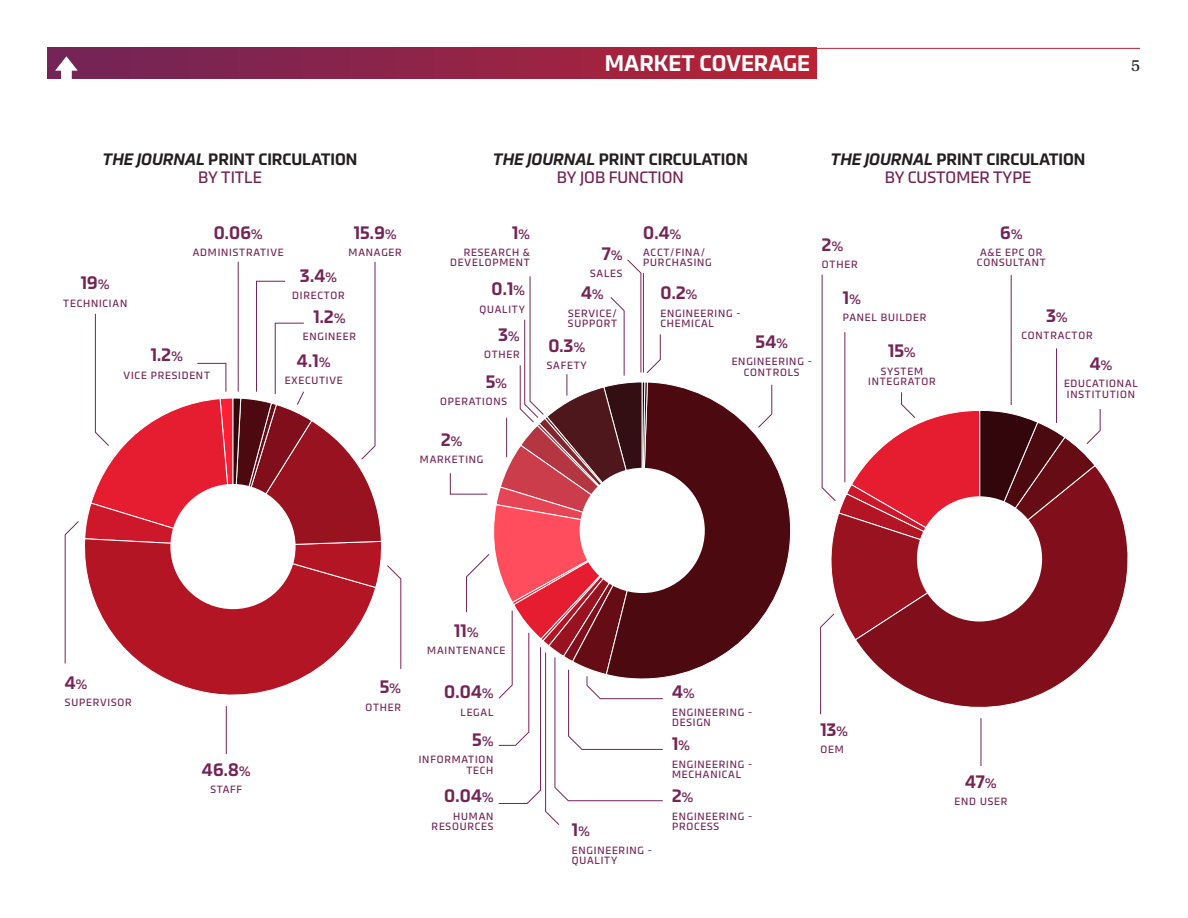
<style>
.page{position:relative;width:1188px;height:918px;background:#fff}
.page>*{position:absolute;margin:0;border:0;box-sizing:border-box;transform-origin:0 0}
.t1{font:500 22.5px "Demo";color:#fff}
.Base_Style__Demo{font:500 18px "Demo";letter-spacing:.005em;color:#742455}
.Subhead{font:500 16.5px/18px "Demo";color:#231f20;text-align:center}
.t2{font:15px "Algebra Regular No 2";color:#231f20}
.Base_Style__Demo-2{font:10.5px/10.5px "Demo";letter-spacing:.08em;color:#742455}
.s1{font-style:italic}
.s2{font-weight:400;color:#742455}
.s3{font-weight:400;font-size:13.5px}
</style>
<div class="page">
<svg style="left:663px;top:383px;width:128px;height:295px"></svg>
<div style="left:580px;top:468px;width:125px;height:125px;background:#fff;border-radius:50%"></div>
<svg style="left:758px;top:384px;width:14px;height:44px"></svg>
<svg style="left:450px;top:259px;width:213px;height:566px"></svg>
<hr style="left:226px;top:706px;width:1px;height:48px;background:#742455">
<svg style="left:149px;top:669px;width:168px;height:43px"></svg>
<svg style="left:65px;top:261px;width:336px;height:408px"></svg>
<hr style="left:981px;top:718px;width:1px;height:48px;background:#742455">
<svg style="left:980px;top:474px;width:148px;height:252px"></svg>
<svg style="left:820px;top:274px;width:281px;height:441px"></svg>
<div style="left:917px;top:496px;width:125px;height:126px;background:#fff;border-radius:50%"></div>
<hr style="left:48px;top:48px;width:1092px;height:1px;background:#bb2332">
<div style="left:48px;top:48px;width:768px;height:30px;background:linear-gradient(to right,#6e2459,#b52336)"></div>
<svg style="left:55px;top:56px;width:23px;height:23px"></svg>
<p class="t1" style="left:605px;top:49px;width:207px">MARKET COVERAGE</p>
<h3 class="t2" style="left:1131px;top:55px;width:10px">5</h3>
<p class="Subhead" style="left:103px;top:150px;width:256px"><span class="s1">THE JOURNAL</span> PRINT CIRCULATION<br><span class="s2">BY TITLE</span></p>
<p class="Subhead" style="left:831px;top:150px;width:256px"><span class="s1">THE JOURNAL</span> PRINT CIRCULATION<br><span class="s2">BY CUSTOMER TYPE</span></p>
<p class="Subhead" style="left:493px;top:150px;width:256px"><span class="s1">THE JOURNAL</span> PRINT CIRCULATION<br><span class="s2">BY JOB FUNCTION</span></p>
<p class="Base_Style__Demo" style="left:214px;top:221px;width:50px">0.06<span class="s3">%</span></p>
<p class="Base_Style__Demo-2" style="left:193px;top:247px;width:92px">ADMINISTRATIVE</p>
<p class="Base_Style__Demo" style="left:354px;top:221px;width:44px">15.9<span class="s3">%</span></p>
<p class="Base_Style__Demo-2" style="left:349px;top:247px;width:55px">MANAGER</p>
<p class="Base_Style__Demo" style="left:81px;top:272px;width:30px">19<span class="s3">%</span></p>
<p class="Base_Style__Demo-2" style="left:63px;top:298px;width:65px">TECHNICIAN</p>
<p class="Base_Style__Demo" style="left:151px;top:344px;width:34px">1.2<span class="s3">%</span></p>
<p class="Base_Style__Demo-2" style="left:124px;top:370px;width:88px">VICE PRESIDENT</p>
<p class="Base_Style__Demo" style="left:300px;top:264px;width:38px">3.4<span class="s3">%</span></p>
<p class="Base_Style__Demo-2" style="left:292px;top:290px;width:54px">DIRECTOR</p>
<p class="Base_Style__Demo" style="left:313px;top:305px;width:34px">1.2<span class="s3">%</span></p>
<p class="Base_Style__Demo-2" style="left:303px;top:332px;width:55px">ENGINEER</p>
<p class="Base_Style__Demo" style="left:297px;top:349px;width:35px">4.1<span class="s3">%</span></p>
<p class="Base_Style__Demo-2" style="left:285px;top:375px;width:59px">EXECUTIVE</p>
<p class="Base_Style__Demo" style="left:512px;top:221px;width:19px">1<span class="s3">%</span></p>
<p class="Base_Style__Demo-2" style="left:450px;top:247px;width:81px;text-align:right">RESEARCH &amp;<br>DEVELOPMENT</p>
<p class="Base_Style__Demo" style="left:491px;top:278px;width:35px">0.1<span class="s3">%</span></p>
<p class="Base_Style__Demo-2" style="left:480px;top:304px;width:47px">QUALITY</p>
<p class="Base_Style__Demo" style="left:499px;top:323px;width:23px">3<span class="s3">%</span></p>
<p class="Base_Style__Demo-2" style="left:484px;top:349px;width:37px">OTHER</p>
<p class="Base_Style__Demo" style="left:486px;top:370px;width:23px">5<span class="s3">%</span></p>
<p class="Base_Style__Demo-2" style="left:440px;top:396px;width:69px">OPERATIONS</p>
<p class="Base_Style__Demo" style="left:441px;top:428px;width:23px">2<span class="s3">%</span></p>
<p class="Base_Style__Demo-2" style="left:420px;top:454px;width:65px">MARKETING</p>
<p class="Base_Style__Demo" style="left:602px;top:242px;width:22px">7<span class="s3">%</span></p>
<p class="Base_Style__Demo-2" style="left:590px;top:268px;width:34px">SALES</p>
<p class="Base_Style__Demo" style="left:581px;top:281px;width:24px">4<span class="s3">%</span></p>
<p class="Base_Style__Demo-2" style="left:568px;top:308px;width:51px">SERVICE/<br>SUPPORT</p>
<p class="Base_Style__Demo" style="left:548px;top:334px;width:38px">0.3<span class="s3">%</span></p>
<p class="Base_Style__Demo-2" style="left:547px;top:360px;width:41px">SAFETY</p>
<p class="Base_Style__Demo" style="left:643px;top:221px;width:39px">0.4<span class="s3">%</span></p>
<p class="Base_Style__Demo-2" style="left:643px;top:247px;width:70px">ACCT/FINA/<br>PURCHASING</p>
<p class="Base_Style__Demo" style="left:660px;top:281px;width:38px">0.2<span class="s3">%</span></p>
<p class="Base_Style__Demo-2" style="left:660px;top:308px;width:82px">ENGINEERING -<br>CHEMICAL</p>
<p class="Base_Style__Demo" style="left:756px;top:330px;width:34px">54<span class="s3">%</span></p>
<p class="Base_Style__Demo-2" style="left:732px;top:356px;width:82px;text-align:center">ENGINEERING -<br>CONTROLS</p>
<p class="Base_Style__Demo" style="left:822px;top:233px;width:23px">2<span class="s3">%</span></p>
<p class="Base_Style__Demo-2" style="left:822px;top:259px;width:37px">OTHER</p>
<p class="Base_Style__Demo" style="left:843px;top:286px;width:19px">1<span class="s3">%</span></p>
<p class="Base_Style__Demo-2" style="left:843px;top:312px;width:85px">PANEL BUILDER</p>
<p class="Base_Style__Demo" style="left:888px;top:340px;width:29px">15<span class="s3">%</span></p>
<p class="Base_Style__Demo-2" style="left:868px;top:366px;width:69px;text-align:center">SYSTEM<br>INTEGRATOR</p>
<p class="Base_Style__Demo" style="left:1000px;top:221px;width:24px">6<span class="s3">%</span></p>
<p class="Base_Style__Demo-2" style="left:977px;top:247px;width:70px;text-align:center">A&amp;E EPC OR<br>CONSULTANT</p>
<p class="Base_Style__Demo" style="left:1047px;top:304px;width:23px">3<span class="s3">%</span></p>
<p class="Base_Style__Demo-2" style="left:1022px;top:330px;width:73px">CONTRACTOR</p>
<p class="Base_Style__Demo" style="left:1090px;top:352px;width:24px">4<span class="s3">%</span></p>
<p class="Base_Style__Demo-2" style="left:1064px;top:378px;width:75px">EDUCATIONAL<br>INSTITUTION</p>
<p class="Base_Style__Demo" style="left:65px;top:671px;width:24px">4<span class="s3">%</span></p>
<p class="Base_Style__Demo-2" style="left:65px;top:697px;width:68px">SUPERVISOR</p>
<p class="Base_Style__Demo" style="left:202px;top:758px;width:50px">46.8<span class="s3">%</span></p>
<p class="Base_Style__Demo-2" style="left:210px;top:785px;width:33px">STAFF</p>
<p class="Base_Style__Demo" style="left:380px;top:676px;width:23px">5<span class="s3">%</span></p>
<p class="Base_Style__Demo-2" style="left:365px;top:702px;width:37px">OTHER</p>
<p class="Base_Style__Demo" style="left:454px;top:619px;width:26px">11<span class="s3">%</span></p>
<p class="Base_Style__Demo-2" style="left:427px;top:645px;width:80px">MAINTENANCE</p>
<p class="Base_Style__Demo" style="left:444px;top:680px;width:51px">0.04<span class="s3">%</span></p>
<p class="Base_Style__Demo-2" style="left:460px;top:707px;width:34px">LEGAL</p>
<p class="Base_Style__Demo" style="left:472px;top:728px;width:23px">5<span class="s3">%</span></p>
<p class="Base_Style__Demo-2" style="left:419px;top:754px;width:76px;text-align:right">INFORMATION<br>TECH</p>
<p class="Base_Style__Demo" style="left:444px;top:785px;width:51px">0.04<span class="s3">%</span></p>
<p class="Base_Style__Demo-2" style="left:432px;top:811px;width:63px;text-align:right">HUMAN<br>RESOURCES</p>
<p class="Base_Style__Demo" style="left:572px;top:818px;width:19px">1<span class="s3">%</span></p>
<p class="Base_Style__Demo-2" style="left:572px;top:845px;width:82px">ENGINEERING -<br>QUALITY</p>
<p class="Base_Style__Demo" style="left:672px;top:680px;width:24px">4<span class="s3">%</span></p>
<p class="Base_Style__Demo-2" style="left:672px;top:707px;width:82px">ENGINEERING -<br>DESIGN</p>
<p class="Base_Style__Demo" style="left:672px;top:733px;width:19px">1<span class="s3">%</span></p>
<p class="Base_Style__Demo-2" style="left:672px;top:759px;width:82px">ENGINEERING -<br>MECHANICAL</p>
<p class="Base_Style__Demo" style="left:672px;top:785px;width:23px">2<span class="s3">%</span></p>
<p class="Base_Style__Demo-2" style="left:672px;top:811px;width:82px">ENGINEERING -<br>PROCESS</p>
<p class="Base_Style__Demo" style="left:820px;top:718px;width:29px">13<span class="s3">%</span></p>
<p class="Base_Style__Demo-2" style="left:820px;top:744px;width:25px">OEM</p>
<p class="Base_Style__Demo" style="left:965px;top:770px;width:33px">47<span class="s3">%</span></p>
<p class="Base_Style__Demo-2" style="left:955px;top:797px;width:54px">END USER</p>
</div>
